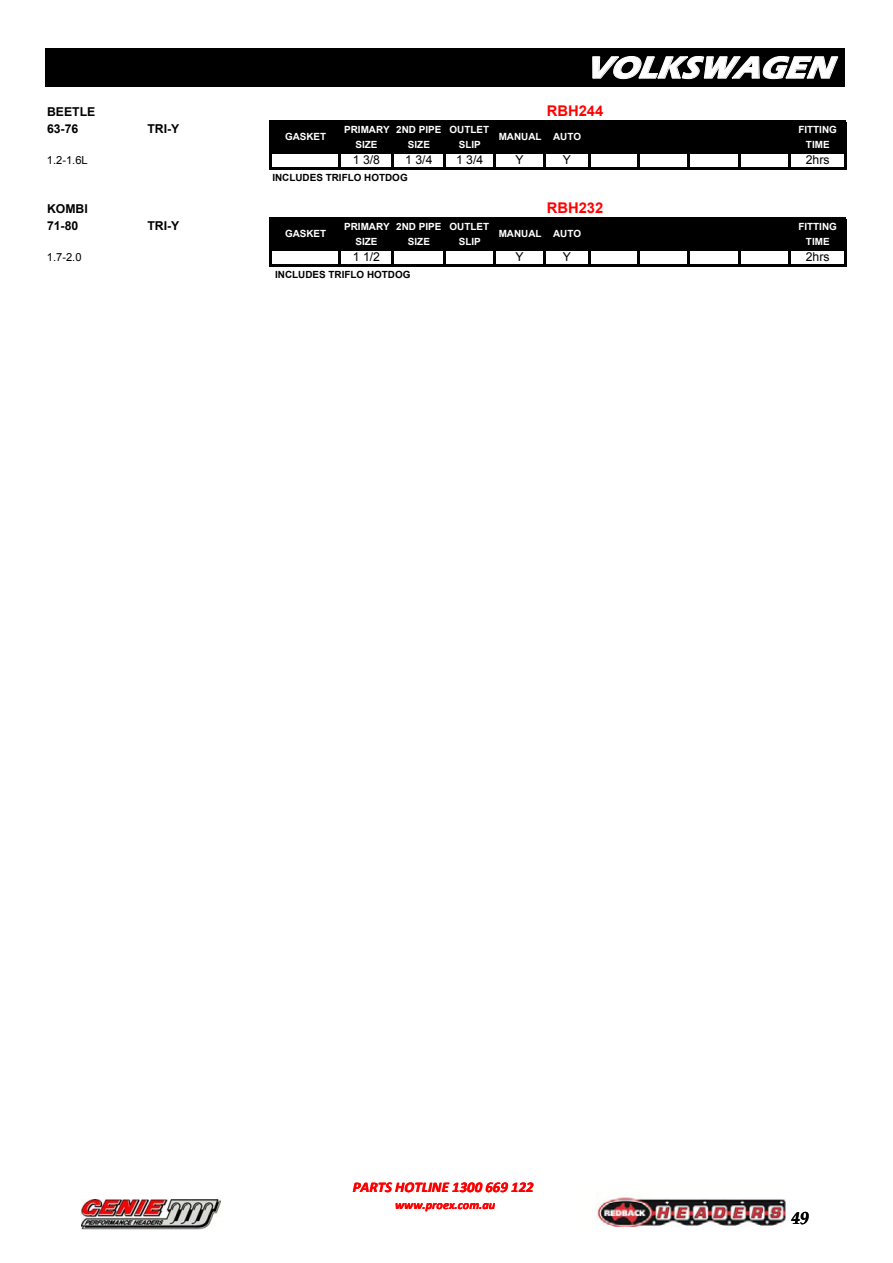
<style>
.page{position:relative;width:893px;height:1263px;background:#fff}
.page>*{position:absolute;margin:0;border:0;box-sizing:border-box;transform-origin:0 0}
.t1{font:italic 700 32.1px "Eras ITC";color:#fff}
.t2{font:italic 700 17.25px "Book Antiqua";color:#000}
.t3{font:italic 700 14.7px "Calibri";color:#f00}
.t4{font:700 14.7px "Arial";color:#f00}
.t5{font:700 12.3px "Arial";color:#000}
.t6{font:12.3px "Arial";color:#000}
.t7{font:italic 700 12.3px "Calibri";color:#f00}
.t8{font:11.1px "Arial";color:#000}
.t9{font:700 9.9px "Arial";color:#fff}
.t10{font:700 9.9px "Arial";color:#000}
</style>
<div class="page">
<div style="left:45px;top:48px;width:800px;height:39px;background:#000"></div>
<div style="left:270px;top:122px;width:575px;height:31px;background:#000"></div>
<div style="left:270px;top:219px;width:575px;height:31px;background:#000"></div>
<svg style="left:592px;top:56px;width:247px;height:65px"></svg>
<hr style="left:269px;top:121px;width:2px;height:49px;background:#000">
<hr style="left:339px;top:123px;width:2px;height:47px;background:#000">
<hr style="left:391px;top:123px;width:3px;height:47px;background:#000">
<hr style="left:443px;top:123px;width:2px;height:47px;background:#000">
<hr style="left:493px;top:123px;width:2px;height:47px;background:#000">
<hr style="left:543px;top:123px;width:2px;height:47px;background:#000">
<hr style="left:588px;top:123px;width:2px;height:47px;background:#000">
<hr style="left:638px;top:123px;width:2px;height:47px;background:#000">
<hr style="left:688px;top:123px;width:2px;height:47px;background:#000">
<hr style="left:738px;top:123px;width:3px;height:47px;background:#000">
<hr style="left:788px;top:123px;width:2px;height:47px;background:#000">
<hr style="left:844px;top:123px;width:2px;height:47px;background:#000">
<hr style="left:269px;top:218px;width:2px;height:49px;background:#000">
<hr style="left:339px;top:220px;width:2px;height:47px;background:#000">
<hr style="left:391px;top:220px;width:3px;height:47px;background:#000">
<hr style="left:443px;top:220px;width:2px;height:47px;background:#000">
<hr style="left:493px;top:220px;width:2px;height:47px;background:#000">
<hr style="left:543px;top:220px;width:2px;height:47px;background:#000">
<hr style="left:588px;top:220px;width:2px;height:47px;background:#000">
<hr style="left:638px;top:220px;width:2px;height:47px;background:#000">
<hr style="left:688px;top:220px;width:2px;height:47px;background:#000">
<hr style="left:738px;top:220px;width:3px;height:47px;background:#000">
<hr style="left:788px;top:220px;width:2px;height:47px;background:#000">
<hr style="left:844px;top:220px;width:2px;height:47px;background:#000">
<hr style="left:271px;top:121px;width:575px;height:2px;background:#000">
<hr style="left:271px;top:152px;width:575px;height:2px;background:#000">
<hr style="left:271px;top:168px;width:575px;height:2px;background:#000">
<hr style="left:271px;top:218px;width:575px;height:2px;background:#000">
<hr style="left:271px;top:249px;width:575px;height:2px;background:#000">
<hr style="left:271px;top:265px;width:575px;height:2px;background:#000">
<img style="left:81px;top:1200px;width:139px;height:29px">
<img style="left:596px;top:1193px;width:191px;height:33px">
<h1 class="t1" style="left:586px;top:49px;width:260px">VOLKSWAGEN</h1>
<p class="t5" style="left:47px;top:104px;width:50px">BEETLE</p>
<h3 class="t4" style="left:547px;top:102px;width:58px">RBH244</h3>
<p class="t5" style="left:47px;top:121px;width:33px">63-76</p>
<p class="t5" style="left:147px;top:121px;width:33px">TRI-Y</p>
<p class="t9" style="left:344px;top:123px;width:146px">PRIMARY 2ND PIPE OUTLET</p>
<p class="t9" style="left:798px;top:123px;width:40px">FITTING</p>
<p class="t9" style="left:356px;top:138px;width:24px">SIZE</p>
<p class="t9" style="left:408px;top:138px;width:24px">SIZE</p>
<p class="t9" style="left:459px;top:138px;width:24px">SLIP</p>
<p class="t9" style="left:806px;top:138px;width:25px">TIME</p>
<p class="t8" style="left:47px;top:153px;width:42px">1.2-1.6L</p>
<p class="t6" style="left:353px;top:152px;width:29px">1 3/8</p>
<p class="t6" style="left:405px;top:152px;width:29px">1 3/4</p>
<p class="t6" style="left:456px;top:152px;width:29px">1 3/4</p>
<p class="t6" style="left:516px;top:152px;width:10px">Y</p>
<p class="t6" style="left:563px;top:152px;width:10px">Y</p>
<p class="t6" style="left:806px;top:152px;width:25px">2hrs</p>
<p class="t10" style="left:272px;top:171px;width:137px">INCLUDES TRIFLO HOTDOG</p>
<p class="t5" style="left:47px;top:201px;width:42px">KOMBI</p>
<h3 class="t4" style="left:547px;top:198px;width:58px">RBH232</h3>
<p class="t5" style="left:47px;top:218px;width:33px">71-80</p>
<p class="t5" style="left:147px;top:218px;width:33px">TRI-Y</p>
<p class="t9" style="left:344px;top:220px;width:146px">PRIMARY 2ND PIPE OUTLET</p>
<p class="t9" style="left:798px;top:220px;width:40px">FITTING</p>
<p class="t9" style="left:356px;top:235px;width:24px">SIZE</p>
<p class="t9" style="left:408px;top:235px;width:24px">SIZE</p>
<p class="t9" style="left:459px;top:235px;width:24px">SLIP</p>
<p class="t9" style="left:806px;top:235px;width:25px">TIME</p>
<p class="t8" style="left:47px;top:250px;width:36px">1.7-2.0</p>
<p class="t6" style="left:353px;top:249px;width:29px">1 1/2</p>
<p class="t6" style="left:516px;top:249px;width:10px">Y</p>
<p class="t6" style="left:563px;top:249px;width:10px">Y</p>
<p class="t6" style="left:806px;top:249px;width:25px">2hrs</p>
<p class="t10" style="left:275px;top:267px;width:137px">INCLUDES TRIFLO HOTDOG</p>
<p class="t9" style="left:285px;top:130px;width:43px">GASKET</p>
<p class="t9" style="left:499px;top:130px;width:84px">MANUAL AUTO</p>
<p class="t9" style="left:285px;top:227px;width:43px">GASKET</p>
<p class="t9" style="left:499px;top:227px;width:84px">MANUAL AUTO</p>
<h3 class="t3" style="left:353px;top:1178px;width:183px">PARTS HOTLINE 1300 669 122</h3>
<p class="t7" style="left:395px;top:1197px;width:102px">www.proex.com.au</p>
<h2 class="t2" style="left:791px;top:1206px;width:19px">49</h2>
</div>
